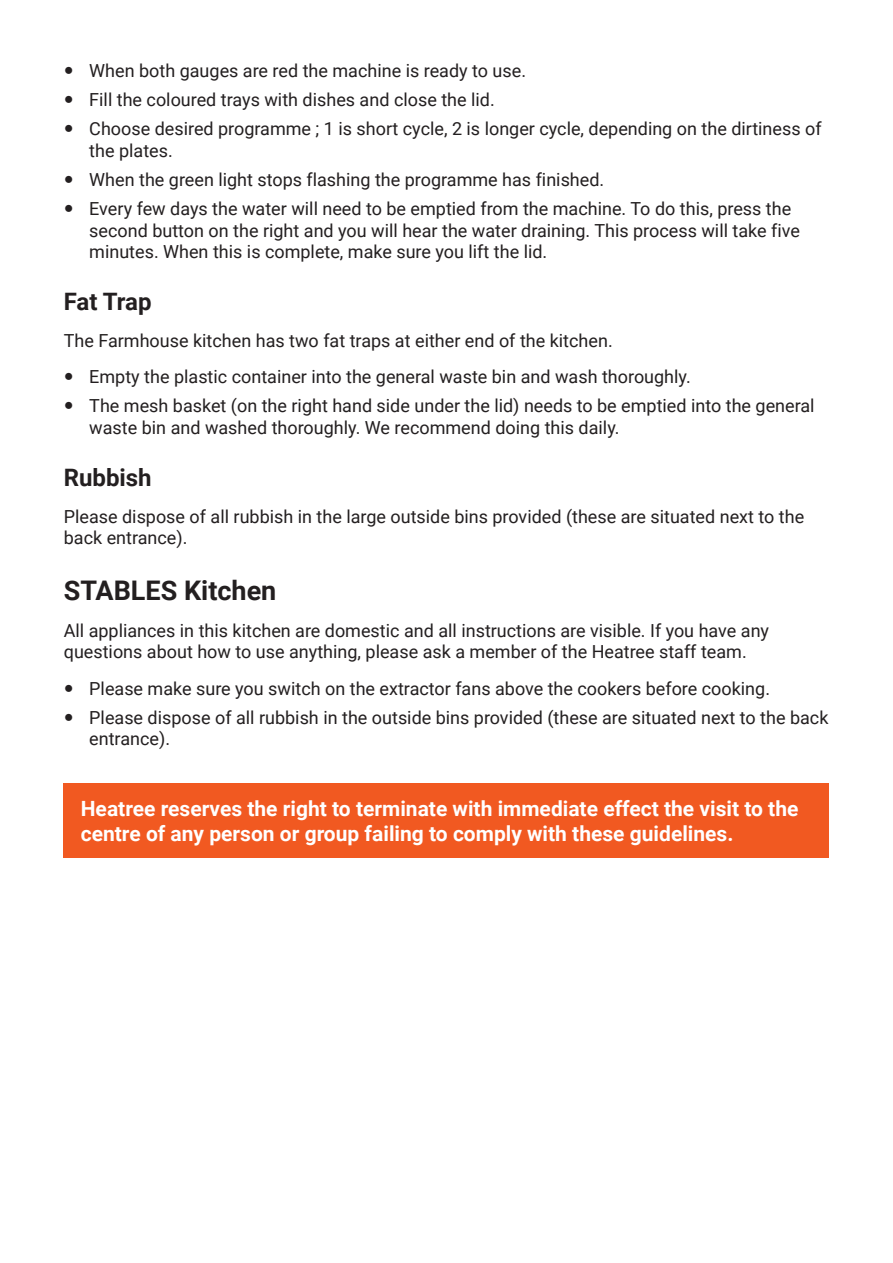
<style>
.page{position:relative;width:893px;height:1263px;background:#fff}
.page>*{position:absolute;margin:0;border:0;box-sizing:border-box;transform-origin:0 0}
._02_Heading{font:700 27px "Roboto";color:#231f20}
._03_Heading{font:700 24px "Roboto";color:#231f20}
._03_Heading-2{font:700 21px/25.2px "Roboto";color:#fff}
._1st_Line_paragraph{font:18px/21.6px "Roboto";color:#231f20}
</style>
<div class="page">
<div style="left:64px;top:783px;width:765px;height:75px;background:#f15921"></div>
<p class="_1st_Line_paragraph" style="left:89px;top:59px;width:438px">When both gauges are red the machine is ready to use.</p>
<p class="_1st_Line_paragraph" style="left:89px;top:88px;width:407px">Fill the coloured trays with dishes and close the lid.</p>
<p class="_1st_Line_paragraph" style="left:89px;top:117px;width:734px">Choose desired programme ; 1 is short cycle, 2 is longer cycle, depending on the dirtiness of the plates.</p>
<p class="_1st_Line_paragraph" style="left:89px;top:168px;width:516px">When the green light stops flashing the programme has finished.</p>
<p class="_1st_Line_paragraph" style="left:89px;top:197px;width:712px">Every few days the water will need to be emptied from the machine. To do this, press the second button on the right and you will hear the water draining. This process will take five minutes. When this is complete, make sure you lift the lid.</p>
<p class="_03_Heading" style="left:64px;top:285px;width:89px">Fat Trap</p>
<p class="_1st_Line_paragraph" style="left:64px;top:329px;width:550px">The Farmhouse kitchen has two fat traps at either end of the kitchen.</p>
<p class="_1st_Line_paragraph" style="left:89px;top:366px;width:603px">Empty the plastic container into the general waste bin and wash thoroughly.</p>
<p class="_1st_Line_paragraph" style="left:89px;top:395px;width:727px">The mesh basket (on the right hand side under the lid) needs to be emptied into the general waste bin and washed thoroughly. We recommend doing this daily.</p>
<p class="_03_Heading" style="left:64px;top:461px;width:89px">Rubbish</p>
<p class="_1st_Line_paragraph" style="left:64px;top:505px;width:742px">Please dispose of all rubbish in the large outside bins provided (these are situated next to the back entrance).</p>
<p class="_02_Heading" style="left:64px;top:572px;width:214px">STABLES Kitchen</p>
<p class="_1st_Line_paragraph" style="left:64px;top:619px;width:707px">All appliances in this kitchen are domestic and all instructions are visible. If you have any questions about how to use anything, please ask a member of the Heatree staff team.</p>
<p class="_1st_Line_paragraph" style="left:89px;top:677px;width:682px">Please make sure you switch on the extractor fans above the cookers before cooking.</p>
<p class="_1st_Line_paragraph" style="left:89px;top:706px;width:741px">Please dispose of all rubbish in the outside bins provided (these are situated next to the back entrance).</p>
<p class="_03_Heading-2" style="left:81px;top:795px;width:719px">Heatree reserves the right to terminate with immediate effect the visit to the centre of any person or group failing to comply with these guidelines.</p>
</div>
